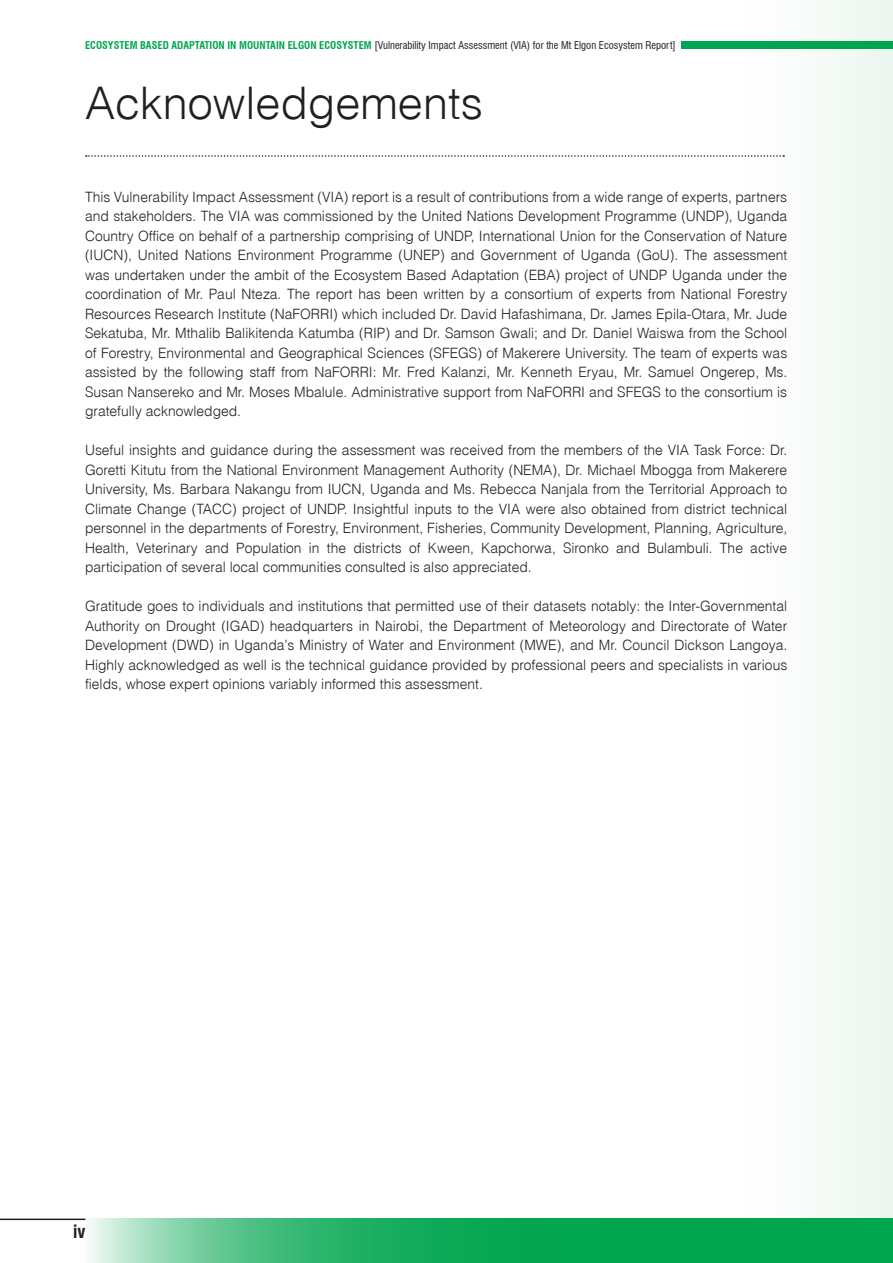
<style>
.page{position:relative;width:893px;height:1263px;background:#fff}
.page>*{position:absolute;margin:0;border:0;box-sizing:border-box;transform-origin:0 0}
.HED{font:45px "Switzerland Light Plain";color:#231f20}
.t1{font:700 condensed 18px "Swiss 721 BT";color:#231f20}
.BD_TXT{font:14.25px/19.5px "Switzerland Light Plain";color:#231f20;text-align:justify}
.t2{font:condensed 10.5px "Swiss 721 BT";color:#231f20}
.s1{font-weight:700;color:#00a54f}
</style>
<div class="page">
<div style="left:741px;top:0;width:152px;height:1263px;background:#f6fbf8"></div>
<svg style="left:90px;top:1218px;width:803px;height:45px;background:#28b26a"></svg>
<div style="left:682px;top:41px;width:211px;height:7px;background:#00a54f"></div>
<hr style="left:0;top:1218px;width:85px;height:2px;background:#231f20">
<svg style="left:86px;top:155px;width:698px;height:2px"></svg>
<p class="t2" style="left:85px;top:39px;width:592px"><span class="s1">ECOSYSTEM BASED ADAPTATION IN MOUNTAIN ELGON ECOSYSTEM</span> [Vulnerability Impact Assessment (VIA) for the Mt Elgon Ecosystem Report]</p>
<p class="HED" style="left:85px;top:74px;width:399px">Acknowledgements</p>
<p class="BD_TXT" style="left:85px;top:187px;width:704px">This Vulnerability Impact Assessment (VIA) report is a result of contributions from a wide range of experts, partners and stakeholders. The VIA was commissioned by the United Nations Development Programme (UNDP), Uganda Country Office on behalf of a partnership comprising of UNDP, International Union for the Conservation of Nature (IUCN), United Nations Environment Programme (UNEP) and Government of Uganda (GoU). The assessment was undertaken under the ambit of the Ecosystem Based Adaptation (EBA) project of UNDP Uganda under the coordination of Mr. Paul Nteza. The report has been written by a consortium of experts from National Forestry Resources Research Institute (NaFORRI) which included Dr. David Hafashimana, Dr. James Epila-Otara, Mr. Jude Sekatuba, Mr. Mthalib Balikitenda Katumba (RIP) and Dr. Samson Gwali; and Dr. Daniel Waiswa from the School of Forestry, Environmental and Geographical Sciences (SFEGS) of Makerere University. The team of experts was assisted by the following staff from NaFORRI: Mr. Fred Kalanzi, Mr. Kenneth Eryau, Mr. Samuel Ongerep, Ms.<br>Susan Nansereko and Mr. Moses Mbalule. Administrative support from NaFORRI and SFEGS to the consortium is gratefully acknowledged.</p>
<p class="BD_TXT" style="left:85px;top:440px;width:704px">Useful insights and guidance during the assessment was received from the members of the VIA Task Force: Dr.<br>Goretti Kitutu from the National Environment Management Authority (NEMA), Dr. Michael Mbogga from Makerere University, Ms. Barbara Nakangu from IUCN, Uganda and Ms. Rebecca Nanjala from the Territorial Approach to Climate Change (TACC) project of UNDP. Insightful inputs to the VIA were also obtained from district technical personnel in the departments of Forestry, Environment, Fisheries, Community Development, Planning, Agriculture, Health, Veterinary and Population in the districts of Kween, Kapchorwa, Sironko and Bulambuli. The active participation of several local communities consulted is also appreciated.</p>
<p class="BD_TXT" style="left:85px;top:596px;width:704px">Gratitude goes to individuals and institutions that permitted use of their datasets notably: the Inter-Governmental Authority on Drought (IGAD) headquarters in Nairobi, the Department of Meteorology and Directorate of Water Development (DWD) in Uganda’s Ministry of Water and Environment (MWE), and Mr. Council Dickson Langoya.<br>Highly acknowledged as well is the technical guidance provided by professional peers and specialists in various fields, whose expert opinions variably informed this assessment.</p>
<p class="t1" style="left:73px;top:1221px;width:14px">iv</p>
</div>
